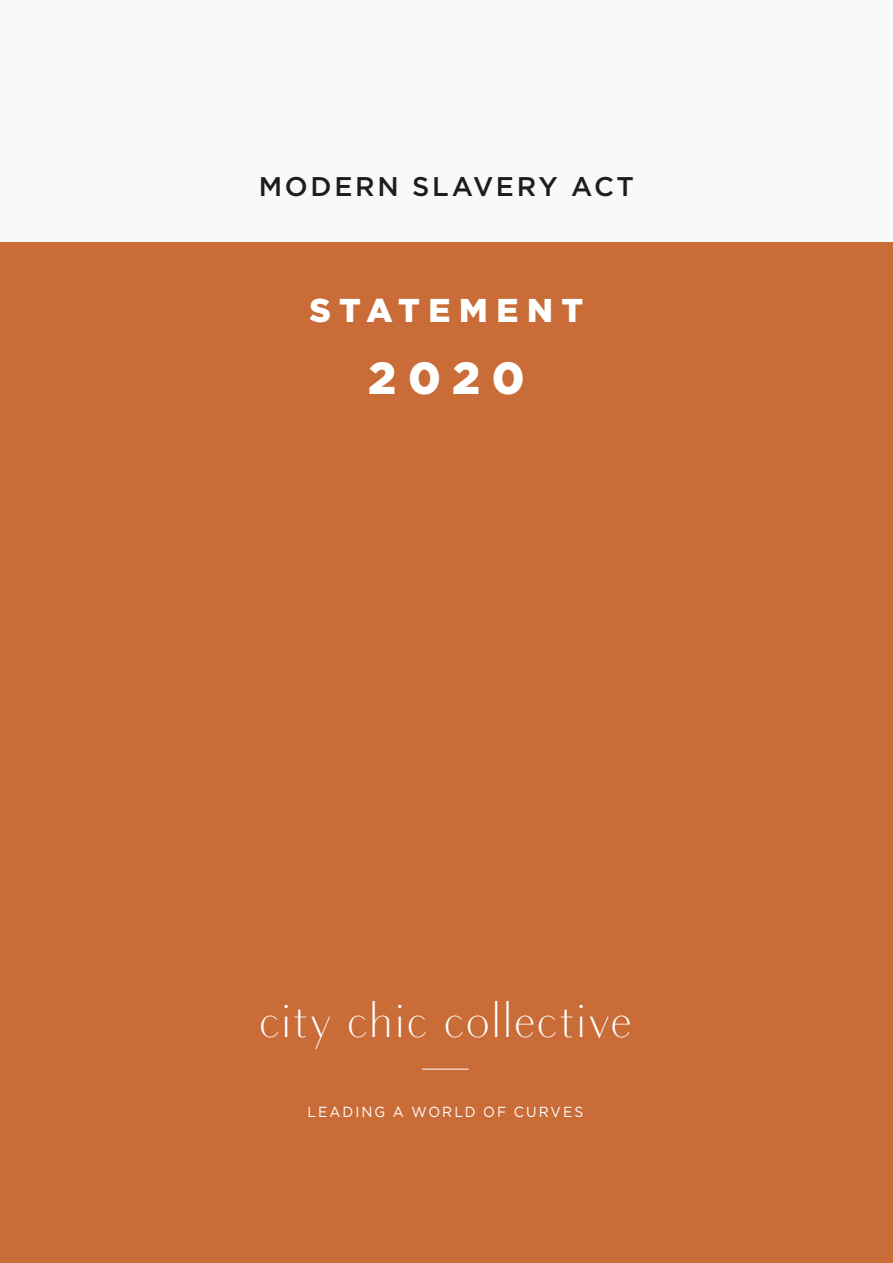
<style>
.page{position:relative;width:893px;height:1263px;background:#faf9fa}
.page>*{position:absolute;margin:0;border:0;box-sizing:border-box;transform-origin:0 0}
.t1{font:300 49.8px "Bodoni Sans";letter-spacing:.04em;color:#fff}
.t2{font:900 45px "Gotham";color:#fff}
.t3{font:900 33px "Gotham";letter-spacing:.26em;color:#fff}
.t4{font:500 27px "Gotham";letter-spacing:.1em;color:#1e1d1d}
.t5{font:14.7px "Gotham";letter-spacing:.145em;color:#fff;scale:.95 1}
</style>
<div class="page">
<div style="left:0;top:242px;width:893px;height:1021px;background:#c96c38"></div>
<hr style="left:422px;top:1069px;width:47px;height:1px;background:#fff">
<h3 class="t4" style="left:259px;top:169px;width:377px">MODERN SLAVERY ACT</h3>
<h3 class="t3" style="left:310px;top:287px;width:275px">STATEMENT</h3>
<h2 class="t2" style="left:368px;top:347px;width:158px">2020</h2>
<h1 class="t1" style="left:259px;top:991px;width:374px">city chic collective</h1>
<p class="t5" style="left:307px;top:1102px;width:292px">LEADING A WORLD OF CURVES</p>
</div>
